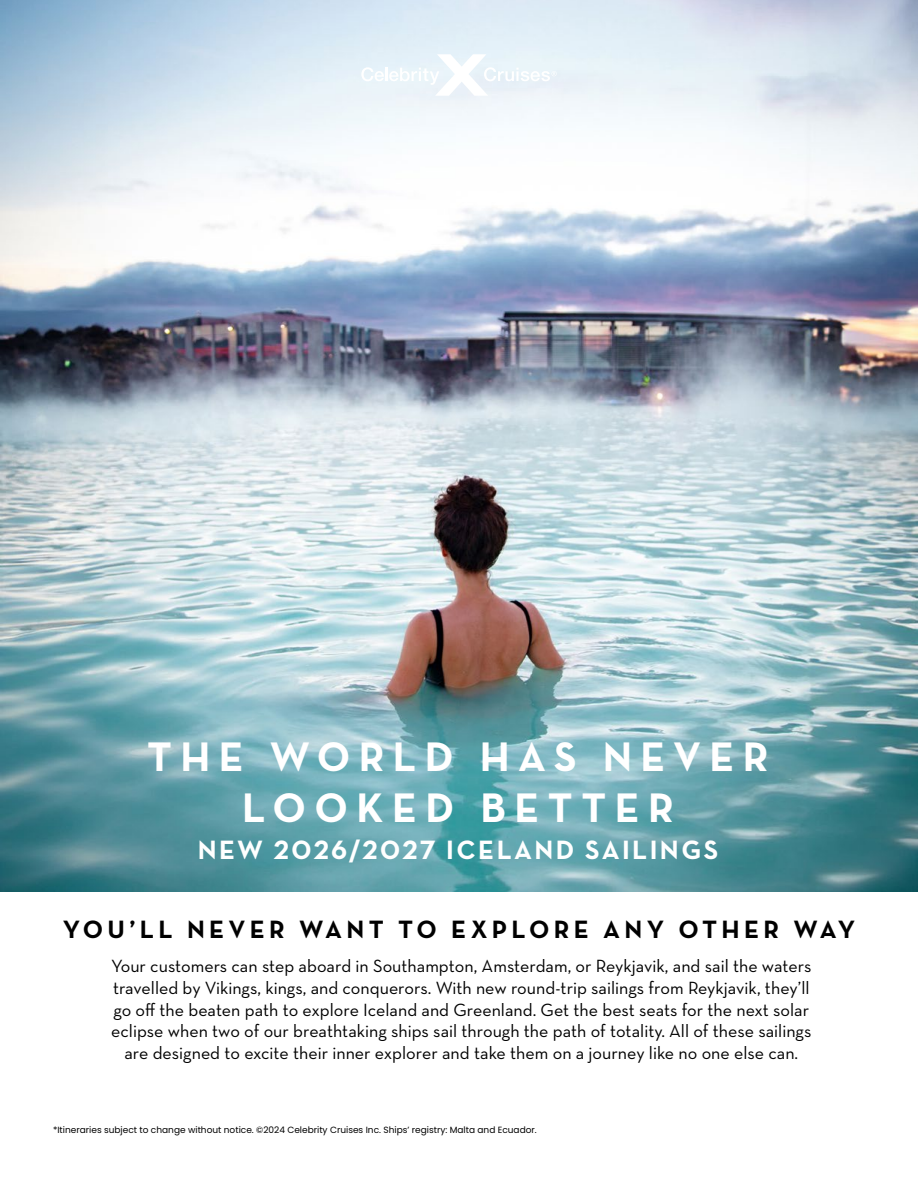
<style>
.page{position:relative;width:918px;height:1188px;background:#fff}
.page>*{position:absolute;margin:0;border:0;box-sizing:border-box;transform-origin:0 0}
.t1{font:700 42px/50.4px "Neutraface Text";letter-spacing:.2em;color:#fff;text-align:center}
.t2{font:700 27px "Neutraface Text";letter-spacing:.09em;color:#fff}
.t3{font:700 25.5px "Neutraface Text";letter-spacing:.17em;color:#000}
.t4{font:18px/21.6px "Neutraface Text";color:#000;text-align:center}
.t5{font:9px "Poppins";color:#000}
</style>
<div class="page">
<img style="left:0;top:0;width:918px;height:891px">
<svg style="left:361px;top:54px;width:196px;height:42px"></svg>
<h1 class="t1" style="left:147px;top:731px;width:623px">THE WORLD HAS NEVER<br>LOOKED BETTER</h1>
<h2 class="t2" style="left:198px;top:832px;width:522px">NEW 2026/2027 ICELAND SAILINGS</h2>
<h3 class="t3" style="left:63px;top:913px;width:794px">YOU’LL NEVER WANT TO EXPLORE ANY OTHER WAY</h3>
<p class="t4" style="left:111px;top:955px;width:702px">Your customers can step aboard in Southampton, Amsterdam, or Reykjavik, and sail the waters travelled by Vikings, kings, and conquerors. With new round-trip sailings from Reykjavik, they’ll go off the beaten path to explore Iceland and Greenland. Get the best seats for the next solar eclipse when two of our breathtaking ships sail through the path of totality. All of these sailings are designed to excite their inner explorer and take them on a journey like no one else can.</p>
<p class="t5" style="left:53px;top:1125px;width:485px">*Itineraries subject to change without notice. ©2024 Celebrity Cruises Inc. Ships’ registry: Malta and Ecuador.</p>
</div>
